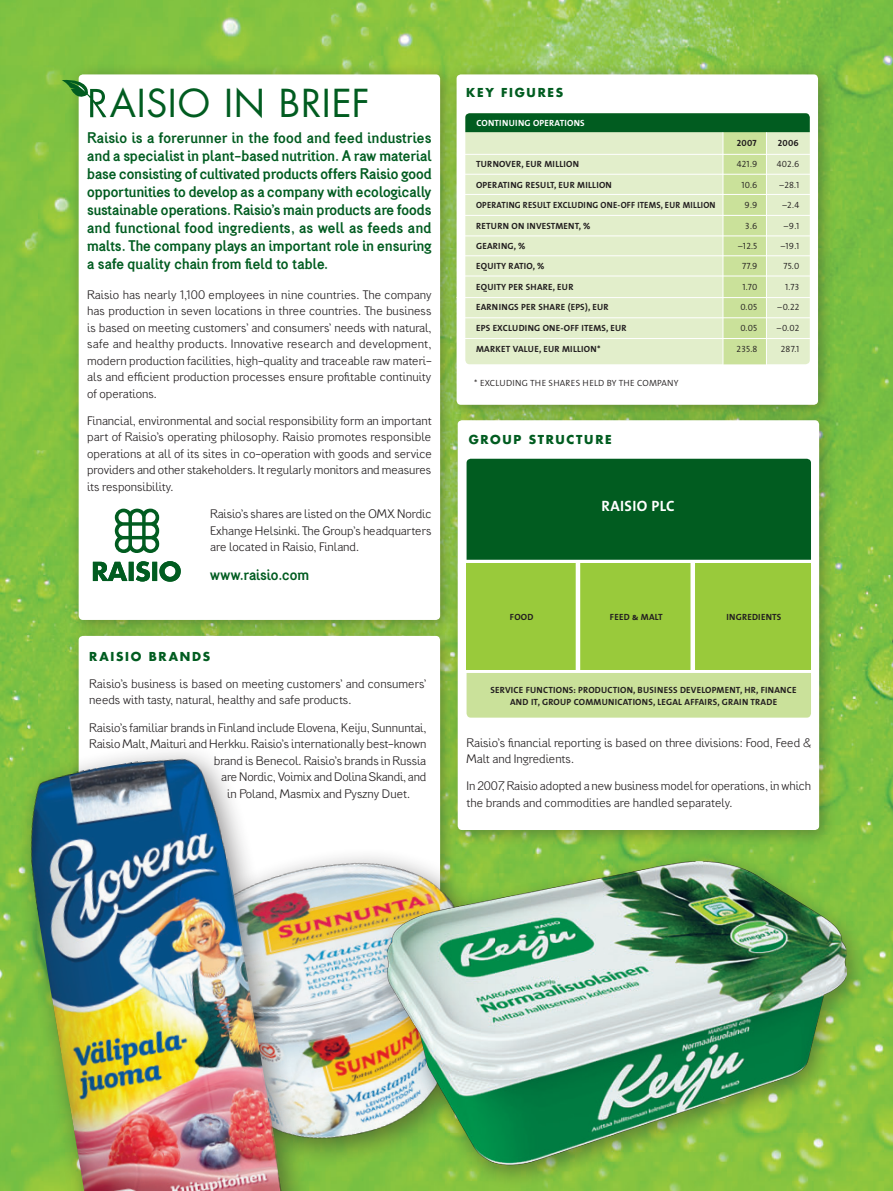
<style>
.page{position:relative;width:893px;height:1191px;background:#fff}
.page>*{position:absolute;margin:0;border:0;box-sizing:border-box;transform-origin:0 0}
.t1{font:37.5px "Futura";letter-spacing:.02em;color:#015c20}
.t2{font:15px/18px "Generation Gothic Med";letter-spacing:.01em;color:#015c20;text-align:justify}
.t3{font:15px "The Sans Bold Caps";letter-spacing:.025em;color:#fff}
.t4{font:12px/16.5px "Generation Gothic Lig";color:#231f20;text-align:justify}
.t5{font:700 12px "Futura";letter-spacing:.145em;color:#015c20}
.t6{font:9px/12px "The Sans Bold Caps";letter-spacing:.025em;color:#231f20;text-align:center}
.t7{font:9px "The Sans Semi Light Caps";letter-spacing:.025em;color:#231f20}
.t8{font:9px "The Sans Bold Caps";letter-spacing:.025em;color:#231f20;scale:.95 1}
.t9{font:9px "The Sans Bold Caps";letter-spacing:.025em;color:#fff}
.t10{font:9px "The Sans Semi Light Caps";letter-spacing:.045em;color:#231f20}
</style>
<div class="page">
<img style="left:0;top:0;width:893px;height:1191px">
<div style="left:67px;top:63px;width:397px;height:581px;background:#231f20;opacity:.35"></div>
<div style="left:79px;top:74px;width:361px;height:546px;background:#fff;border-radius:4px"></div>
<div style="left:67px;top:624px;width:397px;height:445px;background:#231f20;opacity:.35"></div>
<div style="left:79px;top:636px;width:361px;height:409px;background:#fff;border-radius:4px"></div>
<svg style="left:62px;top:79px;width:44px;height:38px"></svg>
<div style="left:372px;top:849px;width:521px;height:342px;background:#231f20;opacity:.4"></div>
<img style="left:404px;top:861px;width:442px;height:318px">
<svg style="left:93px;top:561px;width:88px;height:20px"></svg>
<svg style="left:115px;top:508px;width:44px;height:45px"></svg>
<div style="left:445px;top:63px;width:397px;height:366px;background:#231f20;opacity:.35"></div>
<div style="left:457px;top:74px;width:361px;height:331px;background:#fff;border-radius:4px"></div>
<div style="left:465px;top:113px;width:345px;height:251px;background:#e2eecb;border-radius:4px"></div>
<div style="left:723px;top:132px;width:43px;height:232px;background:#cae19a"></div>
<div style="left:465px;top:113px;width:345px;height:19px;background:#015c20"></div>
<hr style="left:766px;top:132px;width:1px;height:233px;background:#fff">
<hr style="left:459px;top:154px;width:355px;height:1px;background:#fff">
<hr style="left:459px;top:174px;width:355px;height:1px;background:#fff">
<hr style="left:460px;top:194px;width:355px;height:1px;background:#fff">
<hr style="left:460px;top:215px;width:354px;height:1px;background:#fff">
<hr style="left:461px;top:235px;width:354px;height:1px;background:#fff">
<hr style="left:461px;top:255px;width:354px;height:1px;background:#fff">
<hr style="left:462px;top:276px;width:354px;height:1px;background:#fff">
<hr style="left:723px;top:132px;width:1px;height:233px;background:#fff">
<hr style="left:457px;top:297px;width:354px;height:1px;background:#fff">
<hr style="left:459px;top:317px;width:354px;height:1px;background:#fff">
<div style="left:446px;top:408px;width:397px;height:446px;background:#231f20;opacity:.35"></div>
<div style="left:458px;top:420px;width:361px;height:410px;background:#fff;border-radius:4px"></div>
<div style="left:467px;top:459px;width:344px;height:101px;background:#015c20"></div>
<div style="left:467px;top:673px;width:344px;height:44px;background:#cae19a"></div>
<div style="left:696px;top:563px;width:115px;height:106px;background:#99ca3b"></div>
<div style="left:581px;top:563px;width:115px;height:106px;background:#99ca3b"></div>
<div style="left:467px;top:563px;width:114px;height:106px;background:#99ca3b"></div>
<hr style="left:576px;top:561px;width:4px;height:110px;background:#fff">
<div style="left:690px;top:561px;width:5px;height:110px;background:#fff"></div>
<hr style="left:461px;top:338px;width:354px;height:1px;background:#fff">
<div style="left:13px;top:740px;width:391px;height:451px;background:#231f20;opacity:.5"></div>
<img style="left:16px;top:749px;width:267px;height:442px">
<h1 class="t1" style="left:110px;top:80px;width:262px">AISIO IN BRIEF</h1>
<p class="t5" style="left:466px;top:84px;width:99px">KEY FIGURES</p>
<p class="t9" style="left:476px;top:115px;width:110px">CONTINUING OPERATIONS</p>
<p class="t6" style="left:476px;top:158px;width:56px">TURNOVER, EUR</p>
<p class="t6" style="left:544px;top:158px;width:36px">MILLION</p>
<p class="t7" style="left:737px;top:157px;width:22px">421.9</p>
<p class="t7" style="left:777px;top:157px;width:24px">402.6</p>
<p class="t6" style="left:476px;top:178px;width:89px">OPERATING RESULT, EUR</p>
<p class="t6" style="left:577px;top:178px;width:36px">MILLION</p>
<p class="t7" style="left:741px;top:177px;width:17px">10.6</p>
<p class="t7" style="left:779px;top:177px;width:21px">–28.1</p>
<p class="t8" style="left:476px;top:197px;width:205px">OPERATING RESULT EXCLUDING ONE-OFF ITEMS, EUR</p>
<p class="t8" style="left:683px;top:197px;width:36px">MILLION</p>
<p class="t7" style="left:745px;top:198px;width:14px">9.9</p>
<p class="t7" style="left:782px;top:198px;width:19px">–2.4</p>
<p class="t6" style="left:476px;top:219px;width:116px">RETURN ON INVESTMENT, %</p>
<p class="t7" style="left:745px;top:218px;width:14px">3.6</p>
<p class="t7" style="left:784px;top:218px;width:17px">–9.1</p>
<p class="t6" style="left:476px;top:240px;width:51px">G EARING, %</p>
<p class="t7" style="left:738px;top:238px;width:21px">–12.5</p>
<p class="t7" style="left:781px;top:238px;width:20px">–19.1</p>
<p class="t6" style="left:476px;top:260px;width:70px">EQUITY RATIO, %</p>
<p class="t7" style="left:742px;top:259px;width:17px">77.9</p>
<p class="t7" style="left:783px;top:259px;width:17px">75.0</p>
<p class="t6" style="left:476px;top:280px;width:87px">EQUITY PER SHARE, EUR</p>
<p class="t7" style="left:742px;top:279px;width:17px">1.70</p>
<p class="t7" style="left:785px;top:279px;width:16px">1.73</p>
<p class="t6" style="left:476px;top:301px;width:123px">EARNINGS PER SHARE (EPS), EUR</p>
<p class="t7" style="left:740px;top:300px;width:18px">0.05</p>
<p class="t7" style="left:778px;top:300px;width:23px">–0.22</p>
<p class="t6" style="left:476px;top:321px;width:6px">EPS</p>
<p class="t6" style="left:493px;top:321px;width:123px">EXCLUDING ONE-OFF ITEMS, EUR</p>
<p class="t7" style="left:740px;top:320px;width:18px">0.05</p>
<p class="t7" style="left:777px;top:320px;width:24px">–0.02</p>
<p class="t6" style="left:476px;top:343px;width:74px">MARKET VALUE, EUR</p>
<p class="t6" style="left:562px;top:343px;width:40px">MILLION*</p>
<p class="t7" style="left:737px;top:342px;width:22px">235.8</p>
<p class="t7" style="left:781px;top:342px;width:20px">287.1</p>
<p class="t2" style="left:87px;top:129px;width:346px">Raisio is a forerunner in the food and feed industries and a specialist in plant-based nutrition. A raw material base consisting of cultivated products offers Raisio good opportunities to develop as a company with ecologically sustainable operations. Raisio’s main products are foods and functional food ingredients, as well as feeds and malts. The company plays an important role in ensuring a safe quality chain from field to table.</p>
<p class="t4" style="left:87px;top:286px;width:346px">Raisio has nearly 1,100 employees in nine countries. The company has production in seven locations in three countries. The business is based on meeting customers’ and consumers’ needs with natural, safe and healthy products. Innovative research and development, modern production facilities, high-quality and traceable raw materi&shy;als and efficient production processes ensure profitable continuity of operations.</p>
<p class="t4" style="left:87px;top:412px;width:346px">Financial, environmental and social responsibility form an important part of Raisio’s operating philosophy. Raisio promotes responsible operations at all of its sites in co-operation with goods and service providers and other stakeholders. It regularly monitors and measures its responsibility.</p>
<p class="t4" style="left:210px;top:506px;width:223px">Raisio’s shares are listed on the OMX Nordic Exhange Helsinki. The Group’s headquarters are located in Raisio, Finland.</p>
<p class="t2" style="left:210px;top:566px;width:101px">www.raisio.com</p>
<p class="t6" style="left:737px;top:137px;width:21px">2007</p>
<p class="t6" style="left:778px;top:137px;width:22px">2006</p>
<p class="t7" style="left:474px;top:376px;width:92px">* EXCLU DING THE SHARES</p>
<p class="t10" style="left:583px;top:376px;width:81px">HELD BY THE COMPAN</p>
<p class="t7" style="left:674px;top:376px;width:6px">Y</p>
<p class="t5" style="left:469px;top:431px;width:145px">GROUP STRUCTURE</p>
<p class="t3" style="left:601px;top:494px;width:70px">RAISIO PLC</p>
<p class="t5" style="left:89px;top:648px;width:122px">RAISIO BRANDS</p>
<p class="t4" style="left:89px;top:675px;width:339px">Raisio’s business is based on meeting customers’ and consumers’ needs with tasty, natural, healthy and safe products.</p>
<p class="t4" style="left:89px;top:719px;width:339px">Raisio’s familiar brands in Finland include Elovena, Keiju, Sunnuntai,</p>
<p class="t4" style="left:89px;top:735px;width:339px">Raisio Malt, Maituri and Herkku. Raisio’s internationally best-known</p>
<p class="t4" style="left:214px;top:752px;width:214px">brand is Benecol. Raisio’s brands in Russia</p>
<p class="t4" style="left:221px;top:768px;width:206px">are Nordic, Voimix and Dolina Skandi, and</p>
<p class="t4" style="left:227px;top:785px;width:184px">in Poland, Masmix and Pyszny Duet.</p>
<p class="t6" style="left:510px;top:610px;width:25px">FOOD</p>
<p class="t6" style="left:610px;top:610px;width:54px">FEED &amp; MALT</p>
<p class="t6" style="left:726px;top:610px;width:56px">I NGREDIENTS</p>
<p class="t6" style="left:490px;top:683px;width:308px">SERVICE FUNCTIONS: PRODUCTION, BUSINESS DEVELOPMENT, HR, FINANCE<br>AND IT, G ROUP COMMUNICATIONS, LEGAL AFFAIRS, GRAIN TRADE</p>
<p class="t4" style="left:467px;top:734px;width:346px">Raisio’s financial reporting is based on three divisions: Food, Feed &amp;<br>Malt and Ingredients.</p>
<p class="t4" style="left:467px;top:778px;width:346px">In 2007, Raisio adopted a new business model for operations, in which the brands and commodities are handled separately.</p>
</div>
